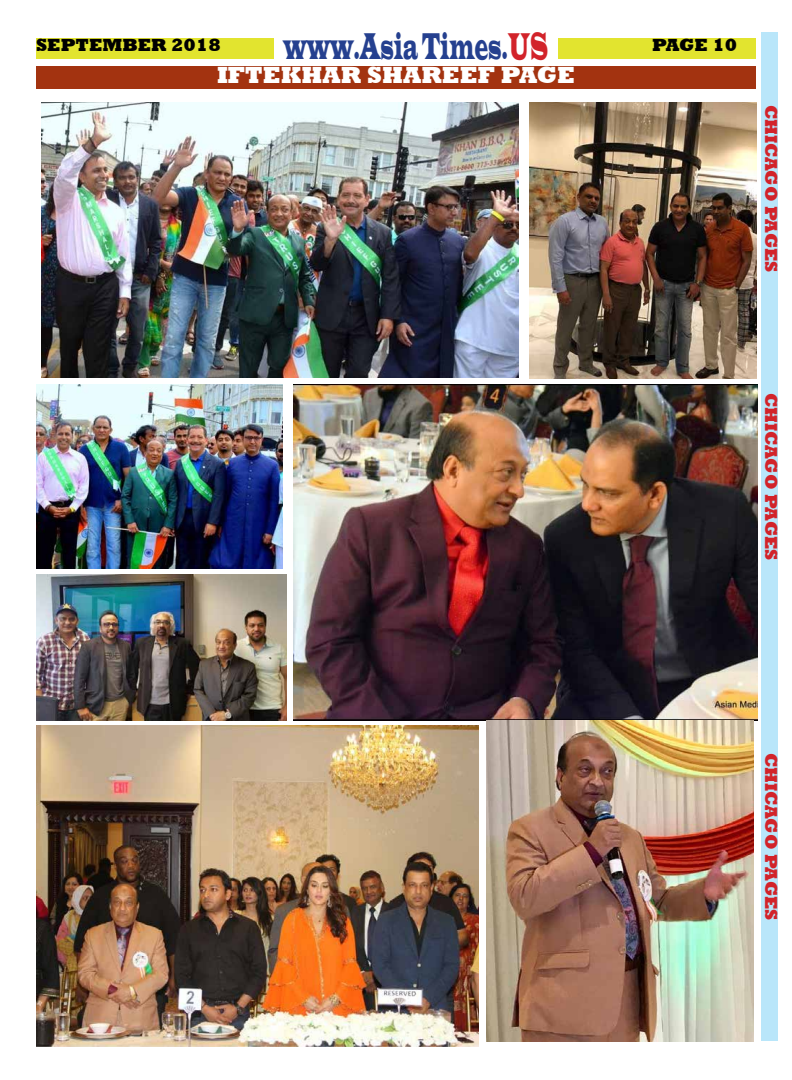
<style>
.page{position:relative;width:792px;height:1080px;background:#fff}
.page>*{position:absolute;margin:0;border:0;box-sizing:border-box;transform-origin:0 0}
.t1{font:38.3px "Latin Wide";color:#25408f;scale:.39 1}
.t2{font:800 24px "Rockwell";color:#fff}
.t3{font:800 18px "Rockwell";color:#d2232a}
.t4{font:800 18px "Rockwell";color:#000}
.s1{color:#d2232a}
</style>
<div class="page">
<div style="left:36px;top:39px;width:720px;height:20px;background:#e2e42f"></div>
<div style="left:274px;top:37px;width:284px;height:24px;background:#fff"></div>
<div style="left:36px;top:66px;width:720px;height:23px;background:#a33310"></div>
<div style="left:762px;top:33px;width:16px;height:1008px;background:#b9e6fa"></div>
<img style="left:42px;top:103px;width:476px;height:274px">
<img style="left:36px;top:384px;width:246px;height:185px">
<img style="left:294px;top:384px;width:463px;height:336px">
<img style="left:36px;top:725px;width:442px;height:321px">
<img style="left:487px;top:720px;width:267px;height:321px">
<img style="left:530px;top:103px;width:226px;height:276px">
<img style="left:36px;top:575px;width:250px;height:145px">
<p class="t4" style="left:36px;top:35px;width:186px">SEPTEMBER 2018</p>
<h1 class="t1" style="left:283px;top:22px;width:681px">www.Asia Times.<span class="s1">US</span></h1>
<p class="t4" style="left:652px;top:35px;width:86px">PAGE 10</p>
<h2 class="t2" style="left:217px;top:61px;width:360px">IFTEKHAR SHAREEF PAGE</h2>
<p class="t3" style="left:782px;top:105px;width:169px;rotate:90deg">CHICAGO PAGES</p>
<p class="t3" style="left:782px;top:393px;width:169px;rotate:90deg">CHICAGO PAGES</p>
<p class="t3" style="left:782px;top:753px;width:169px;rotate:90deg">CHICAGO PAGES</p>
</div>
